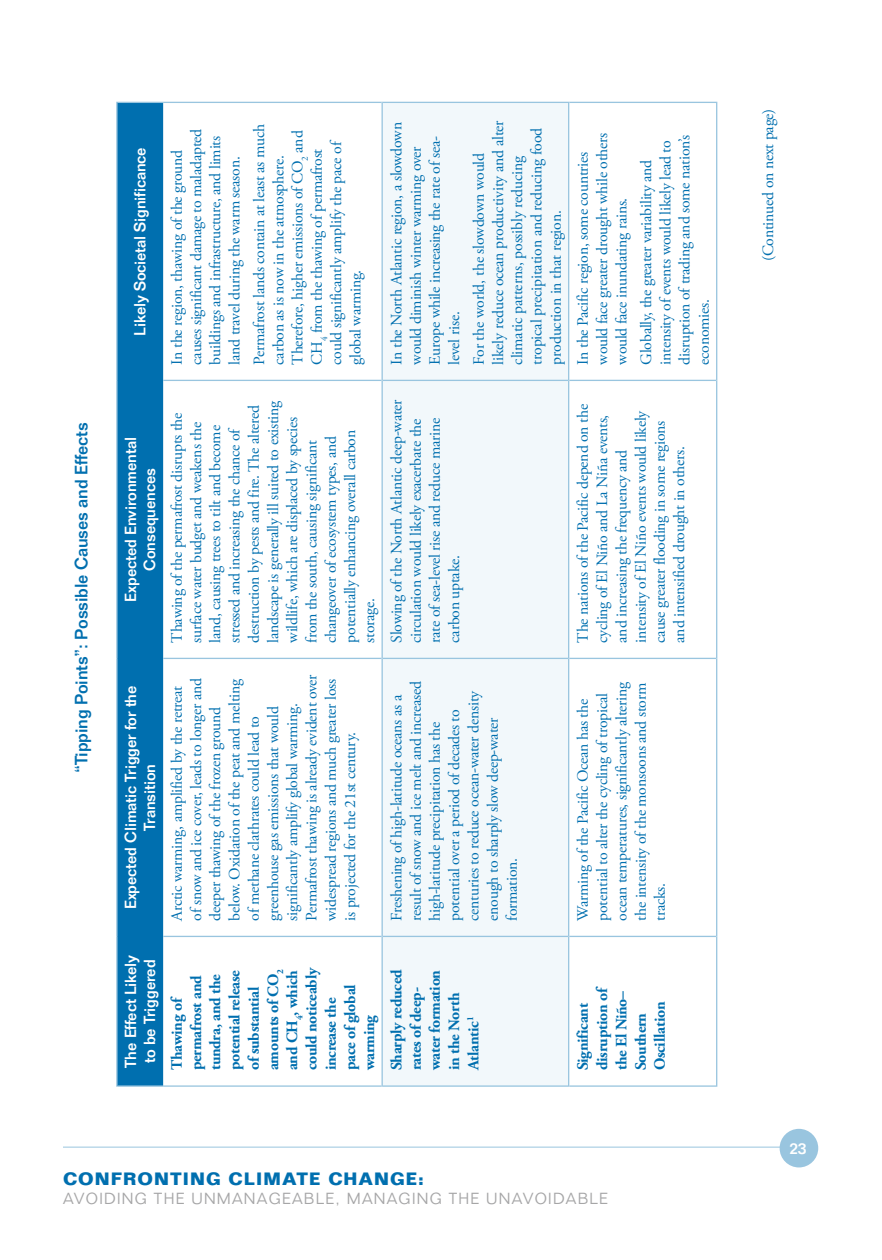
<style>
.page{position:relative;width:882px;height:1260px;background:#fff}
.page>*{position:absolute;margin:0;border:0;box-sizing:border-box;transform-origin:0 0}
.t1{font:500 17.5px "Folio Std";letter-spacing:-.01em;color:#006faf}
.t2{font:700 17.5px "Folio Std";letter-spacing:.06em;color:#006faf}
.t3{font:15.75px/19.2px "Adobe Garamond Pro";letter-spacing:-.015em;color:#006faf}
.t4{font:700 15.75px/19.2px "Adobe Garamond Pro";letter-spacing:-.015em;color:#006faf}
.t5{font:500 15.75px/19.2px "Folio Std";letter-spacing:-.01em;color:#fff;text-align:center}
.t6{font:300 15.75px "Folio Std";letter-spacing:.08em;color:#a6a6a7}
</style>
<div class="page">
<hr style="left:63px;top:1147px;width:737px;height:1px;background:#99c5df">
<div style="left:780px;top:1129px;width:38px;height:38px;background:#99c5df;border-radius:50%"></div>
<div style="left:118px;top:103px;width:45px;height:982px;background:#006faf"></div>
<div style="left:383px;top:103px;width:185px;height:982px;background:#f2f8fb"></div>
<hr style="left:116px;top:936px;width:2px;height:151px;background:#99c5df">
<hr style="left:118px;top:1085px;width:45px;height:2px;background:#99c5df">
<hr style="left:116px;top:658px;width:2px;height:278px;background:#99c5df">
<hr style="left:116px;top:380px;width:2px;height:278px;background:#99c5df">
<hr style="left:116px;top:102px;width:2px;height:278px;background:#99c5df">
<hr style="left:118px;top:102px;width:45px;height:1px;background:#99c5df">
<hr style="left:163px;top:1085px;width:219px;height:2px;background:#99c5df">
<hr style="left:163px;top:936px;width:219px;height:1px;background:#99c5df">
<hr style="left:163px;top:658px;width:219px;height:1px;background:#99c5df">
<hr style="left:163px;top:380px;width:219px;height:1px;background:#99c5df">
<hr style="left:163px;top:102px;width:219px;height:1px;background:#99c5df">
<hr style="left:382px;top:936px;width:1px;height:151px;background:#99c5df">
<hr style="left:383px;top:1085px;width:185px;height:2px;background:#99c5df">
<hr style="left:382px;top:658px;width:1px;height:278px;background:#99c5df">
<hr style="left:383px;top:936px;width:185px;height:1px;background:#99c5df">
<hr style="left:382px;top:380px;width:1px;height:278px;background:#99c5df">
<hr style="left:383px;top:658px;width:185px;height:1px;background:#99c5df">
<hr style="left:382px;top:102px;width:1px;height:278px;background:#99c5df">
<hr style="left:383px;top:380px;width:185px;height:1px;background:#99c5df">
<hr style="left:383px;top:102px;width:185px;height:1px;background:#99c5df">
<hr style="left:568px;top:936px;width:1px;height:151px;background:#99c5df">
<hr style="left:569px;top:1085px;width:147px;height:2px;background:#99c5df">
<hr style="left:568px;top:658px;width:1px;height:278px;background:#99c5df">
<hr style="left:569px;top:936px;width:147px;height:1px;background:#99c5df">
<hr style="left:568px;top:380px;width:1px;height:278px;background:#99c5df">
<hr style="left:569px;top:658px;width:147px;height:1px;background:#99c5df">
<hr style="left:568px;top:102px;width:1px;height:278px;background:#99c5df">
<hr style="left:569px;top:380px;width:147px;height:1px;background:#99c5df">
<hr style="left:569px;top:102px;width:147px;height:1px;background:#99c5df">
<hr style="left:716px;top:936px;width:1px;height:151px;background:#99c5df">
<hr style="left:716px;top:658px;width:1px;height:278px;background:#99c5df">
<hr style="left:716px;top:380px;width:1px;height:278px;background:#99c5df">
<hr style="left:716px;top:102px;width:1px;height:278px;background:#99c5df">
<p class="t1" style="left:71px;top:773px;width:351px;rotate:-90deg">“Tipping Points”: Possible Causes and Effects</p>
<p class="t5" style="left:130px;top:336px;width:190px;rotate:-90deg">Likely Societal Significance</p>
<p class="t3" style="left:168px;top:365px;width:238px;rotate:-90deg">In the region, thawing of the ground causes significant damage to maladapted buildings and infrastructure, and limits land travel during the warm season.</p>
<p class="t3" style="left:250px;top:365px;width:242px;rotate:-90deg">Permafrost lands contain at least as much carbon as is now in the atmosphere.<br>Therefore, higher emissions of CO<sub>2</sub> and CH<sub>4</sub> from the thawing of permafrost could significantly amplify the pace of global warming.</p>
<p class="t3" style="left:387px;top:365px;width:244px;rotate:-90deg">In the North Atlantic region, a slowdown would diminish winter warming over<br>Europe while increasing the rate of sea&shy;level rise.</p>
<p class="t3" style="left:470px;top:365px;width:246px;rotate:-90deg">For the world, the slowdown would likely reduce ocean productivity and alter climatic patterns, possibly reducing tropical precipitation and reducing food production in that region.</p>
<p class="t3" style="left:574px;top:365px;width:233px;rotate:-90deg">In the Pacific region, some countries would face greater drought while others would face inundating rains.</p>
<p class="t3" style="left:637px;top:365px;width:231px;rotate:-90deg">Globally, the greater variability and intensity of events would likely lead to disruption of trading and some nation’s economies.</p>
<p class="t5" style="left:121px;top:602px;width:166px;rotate:-90deg">Expected Environmental<br>Consequences</p>
<p class="t3" style="left:168px;top:643px;width:244px;rotate:-90deg">Thawing of the permafrost disrupts the surface water budget and weakens the land, causing trees to tilt and become stressed and increasing the chance of destruction by pests and fire. The altered landscape is generally ill suited to existing wildlife, which are displaced by species from the south, causing significant changeover of ecosystem types, and potentially enhancing overall carbon storage.</p>
<p class="t3" style="left:387px;top:643px;width:245px;rotate:-90deg">Slowing of the North Atlantic deep-water circulation would likely exacerbate the rate of sea-level rise and reduce marine carbon uptake.</p>
<p class="t5" style="left:121px;top:909px;width:225px;rotate:-90deg">Expected Climatic Trigger for the<br>Transition</p>
<p class="t3" style="left:168px;top:921px;width:248px;rotate:-90deg">Arctic warming, amplified by the retreat of snow and ice cover, leads to longer and deeper thawing of the frozen ground below. Oxidation of the peat and melting of methane clathrates could lead to greenhouse gas emissions that would significantly amplify global warming.<br>Permafrost thawing is already evident over widespread regions and much greater loss is projected for the 21st century.</p>
<p class="t3" style="left:387px;top:921px;width:241px;rotate:-90deg">Freshening of high-latitude oceans as a result of snow and ice melt and increased high-latitude precipitation has the potential over a period of decades to centuries to reduce ocean-water density enough to sharply slow deep-water formation.</p>
<p class="t5" style="left:121px;top:1068px;width:114px;rotate:-90deg">The Effect Likely to be Triggered</p>
<p class="t4" style="left:167px;top:1070px;width:105px;rotate:-90deg">Thawing of permafrost and tundra, and the potential release of substantial amounts of CO<sub>2 </sub>and CH<sub>4</sub>, which could noticeably increase the pace of global warming</p>
<p class="t4" style="left:387px;top:1070px;width:102px;rotate:-90deg">Sharply reduced rates of deep&shy;water formation in the North<br>Atlantic<sup>1</sup></p>
<p class="t3" style="left:574px;top:643px;width:240px;rotate:-90deg">The nations of the Pacific depend on the cycling of El Niño and La Niña events, and increasing the frequency and intensity of El Niño events would likely cause greater flooding in some regions and intensified drought in others.</p>
<p class="t3" style="left:574px;top:921px;width:241px;rotate:-90deg">Warming of the Pacific Ocean has the potential to alter the cycling of tropical ocean temperatures, significantly altering the intensity of the monsoons and storm tracks.</p>
<p class="t4" style="left:574px;top:1070px;width:85px;rotate:-90deg">Significant disruption of the El Niño–<br>Southern<br>Oscillation</p>
<p class="t2" style="left:63px;top:1168px;width:363px">CONFRONTING CLIMATE CHANGE:</p>
<p class="t6" style="left:63px;top:1189px;width:546px">AVOIDING THE UNMANAGEABLE, MANAGING THE UNAVOIDABLE</p>
<p class="t3" style="left:759px;top:261px;width:154px;rotate:-90deg">(Continued on next page)</p>
<p class="t5" style="left:789px;top:1139px;width:10px">23</p>
</div>
